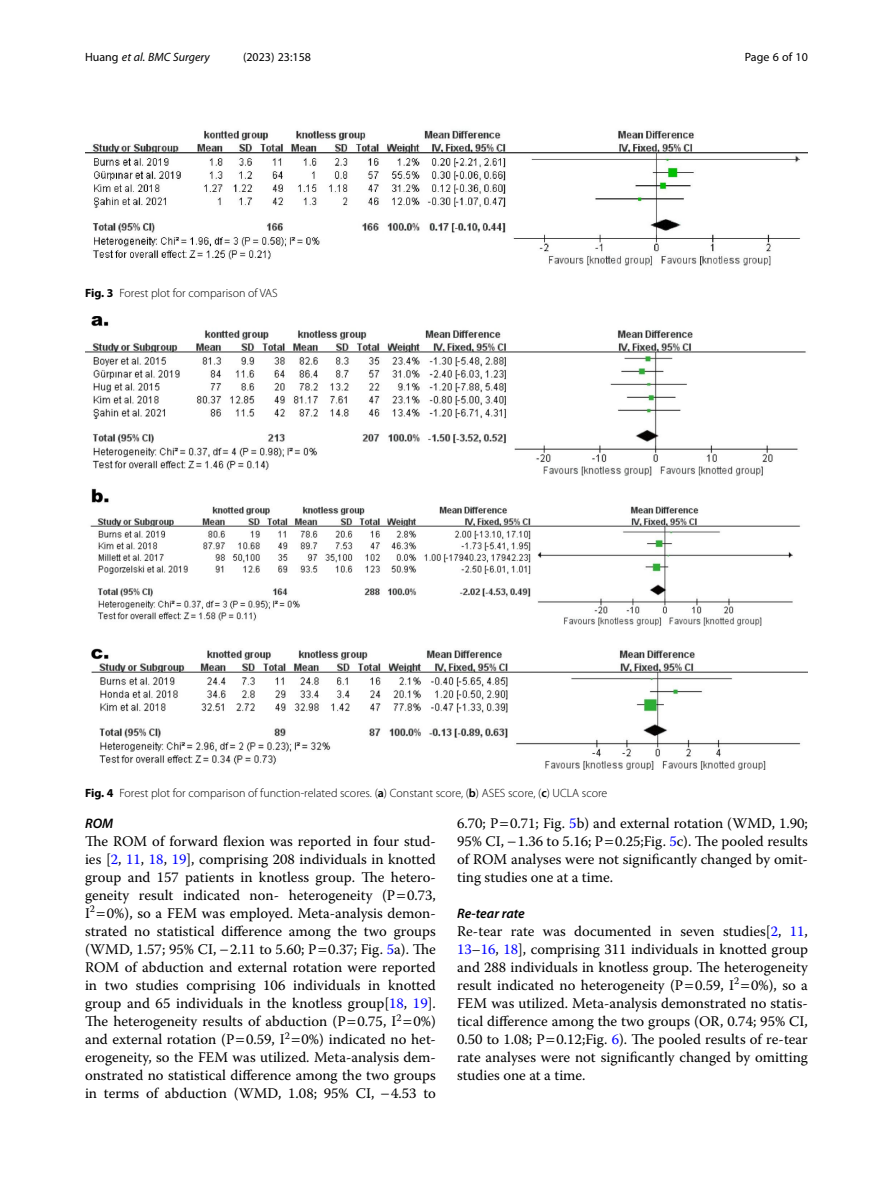
<style>
.page{position:relative;width:893px;height:1191px;background:#fff}
.page>*{position:absolute;margin:0;border:0;box-sizing:border-box;transform-origin:0 0}
.Body_Text{font:14.7px/18px "Warnock Pro";color:#000;text-align:justify}
.Head_3{font:italic 600 13.8px "Myriad Pro";color:#000}
.Figure_Caption{font:300 12px "Myriad Pro";color:#000}
.t1{font:12px "Myriad Pro";color:#000}
.t2{font:italic 12px "Myriad Pro";color:#000}
.s1{font-style:normal}
.s2{font-weight:700}
.s3{font-weight:600}
.s4{color:#00f}
</style>
<div class="page">
<img style="left:85px;top:316px;width:723px;height:453px">
<img style="left:85px;top:130px;width:723px;height:136px">
<p class="t2" style="left:85px;top:50px;width:126px"><span class="s1">Huang</span> et al. BMC Surgery</p>
<p class="t1" style="left:243px;top:50px;width:70px">(2023) 23:158</p>
<p class="t1" style="left:745px;top:50px;width:65px">Page 6 of 10</p>
<p class="Figure_Caption" style="left:85px;top:286px;width:194px"><span class="s2">Fig. 3</span> Forest plot for comparison of VAS</p>
<p class="Figure_Caption" style="left:85px;top:786px;width:524px"><span class="s2">Fig. 4</span> Forest plot for comparison of function-related scores. (<span class="s3">a</span>) Constant score, (<span class="s3">b</span>) ASES score, (<span class="s3">c</span>) UCLA score</p>
<p class="Head_3" style="left:85px;top:815px;width:30px">ROM</p>
<p class="Body_Text" style="left:85px;top:832px;width:352px">The ROM of forward flexion was reported in four stud&shy;ies [<span class="s4">2</span>, <span class="s4">11</span>, <span class="s4">18</span>, <span class="s4">19</span>], comprising 208 individuals in knotted group and 157 patients in knotless group. The hetero&shy;geneity result indicated non- heterogeneity (P 0.73, I<sup>2</sup> 0%), so a FEM was employed. Meta-analysis demon&shy;strated no statistical difference among the two groups (WMD, 1.57; 95% CI, −2.11 to 5.60; P 0.37; Fig. <span class="s4">5</span>a). The ROM of abduction and external rotation were reported in two studies comprising 106 individuals in knotted group and 65 individuals in the knotless group[<span class="s4">18</span>, <span class="s4">19</span>].<br>The heterogeneity results of abduction (P 0.75, I<sup>2</sup> 0%) and external rotation (P 0.59, I<sup>2</sup> 0%) indicated no het&shy;erogeneity, so the FEM was utilized. Meta-analysis dem&shy;onstrated no statistical difference among the two groups in terms of abduction (WMD, 1.08; 95% CI, −4.53 to</p>
<p class="Body_Text" style="left:457px;top:814px;width:352px">6.70; P 0.71; Fig. <span class="s4">5</span>b) and external rotation (WMD, 1.90; 95% CI, −1.36 to 5.16; P 0.25;Fig. <span class="s4">5</span>c). The pooled results of ROM analyses were not significantly changed by omit&shy;ting studies one at a time.</p>
<p class="Head_3" style="left:457px;top:905px;width:69px">Re-tear rate</p>
<p class="Body_Text" style="left:457px;top:922px;width:352px">Re-tear rate was documented in seven studies[<span class="s4">2</span>, <span class="s4">11</span>, <span class="s4">13</span>–<span class="s4">16</span>, <span class="s4">18</span>], comprising 311 individuals in knotted group and 288 individuals in knotless group. The heterogeneity result indicated no heterogeneity (P 0.59, I<sup>2</sup> 0%), so a FEM was utilized. Meta-analysis demonstrated no statis&shy;tical difference among the two groups (OR, 0.74; 95% CI, 0.50 to 1.08; P 0.12;Fig. <span class="s4">6</span>). The pooled results of re-tear rate analyses were not significantly changed by omitting studies one at a time.</p>
</div>
